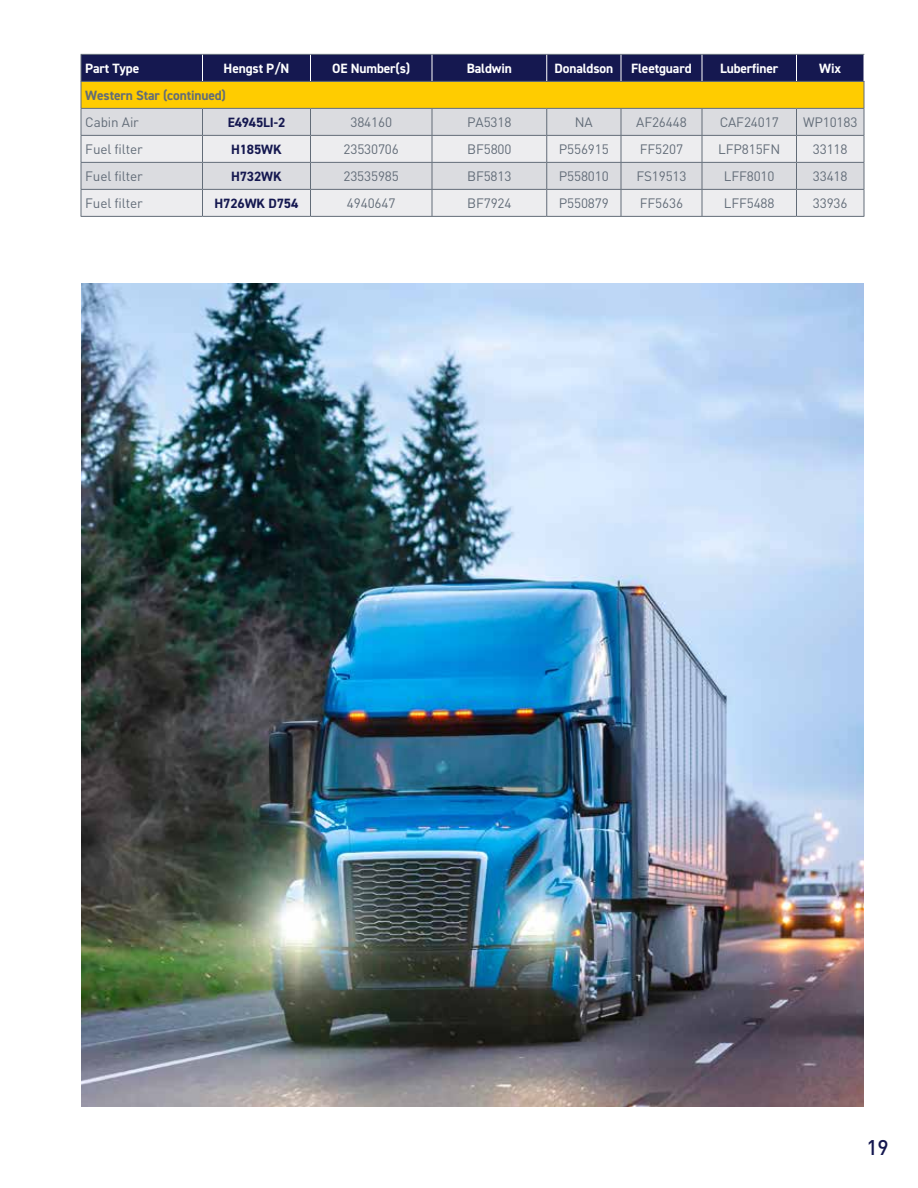
<style>
.page{position:relative;width:918px;height:1188px;background:#fff}
.page>*{position:absolute;margin:0;border:0;box-sizing:border-box;transform-origin:0 0}
.t1{font:500 21px "DIN Pro";color:#151850}
.t2{font:13.5px "DIN Pro";letter-spacing:-.01em;color:#626c78}
.t3{font:700 13.5px "DIN2014";letter-spacing:-.01em;color:#fff}
.t4{font:700 13.5px "DIN2014";letter-spacing:-.01em;color:#151850}
.t5{font:700 13.5px "DIN2014";letter-spacing:-.01em;color:#626c78}
</style>
<div class="page">
<hr style="left:81px;top:216px;width:121px;height:1px;background:#626c78">
<hr style="left:202px;top:216px;width:108px;height:1px;background:#626c78">
<hr style="left:310px;top:216px;width:122px;height:1px;background:#626c78">
<hr style="left:432px;top:216px;width:115px;height:1px;background:#626c78">
<hr style="left:547px;top:216px;width:74px;height:1px;background:#626c78">
<hr style="left:621px;top:216px;width:81px;height:1px;background:#626c78">
<hr style="left:702px;top:216px;width:94px;height:1px;background:#626c78">
<hr style="left:796px;top:216px;width:68px;height:1px;background:#626c78">
<svg style="left:81px;top:54px;width:784px;height:162px;background:#c1baa5"></svg>
<img style="left:81px;top:284px;width:783px;height:823px">
<p class="t3" style="left:85px;top:59px;width:56px">Part Type</p>
<p class="t3" style="left:224px;top:59px;width:67px">Hengst P/N</p>
<p class="t3" style="left:332px;top:59px;width:79px">OE Number(s)</p>
<p class="t3" style="left:467px;top:59px;width:47px">Baldwin</p>
<p class="t3" style="left:555px;top:59px;width:60px">Donaldson</p>
<p class="t3" style="left:631px;top:59px;width:62px">Fleetguard</p>
<p class="t3" style="left:720px;top:59px;width:60px">Luberfiner</p>
<p class="t3" style="left:819px;top:59px;width:23px">Wix</p>
<p class="t5" style="left:85px;top:86px;width:142px">Western Star (continued)</p>
<p class="t2" style="left:85px;top:111px;width:55px">Cabin Air</p>
<p class="t4" style="left:228px;top:113px;width:59px">E4945LI-2</p>
<p class="t2" style="left:350px;top:111px;width:43px">384160</p>
<p class="t2" style="left:467px;top:111px;width:46px">PA5318</p>
<p class="t2" style="left:575px;top:111px;width:19px">NA</p>
<p class="t2" style="left:636px;top:111px;width:52px">AF26448</p>
<p class="t2" style="left:720px;top:111px;width:60px">CAF24017</p>
<p class="t2" style="left:803px;top:111px;width:56px">WP10183</p>
<p class="t2" style="left:85px;top:138px;width:59px">Fuel filter</p>
<p class="t4" style="left:231px;top:140px;width:52px">H185WK</p>
<p class="t2" style="left:344px;top:138px;width:57px">23530706</p>
<p class="t2" style="left:467px;top:138px;width:46px">BF5800</p>
<p class="t2" style="left:559px;top:138px;width:51px">P556915</p>
<p class="t2" style="left:640px;top:138px;width:45px">FF5207</p>
<p class="t2" style="left:718px;top:138px;width:63px">LFP815FN</p>
<p class="t2" style="left:813px;top:138px;width:36px">33118</p>
<p class="t2" style="left:85px;top:165px;width:59px">Fuel filter</p>
<p class="t4" style="left:231px;top:167px;width:52px">H732WK</p>
<p class="t2" style="left:344px;top:165px;width:57px">23535985</p>
<p class="t2" style="left:467px;top:165px;width:46px">BF5813</p>
<p class="t2" style="left:559px;top:165px;width:51px">P558010</p>
<p class="t2" style="left:636px;top:165px;width:52px">FS19513</p>
<p class="t2" style="left:724px;top:165px;width:52px">LFF8010</p>
<p class="t2" style="left:813px;top:165px;width:36px">33418</p>
<p class="t2" style="left:85px;top:192px;width:59px">Fuel filter</p>
<p class="t4" style="left:215px;top:194px;width:85px">H726WK D754</p>
<p class="t2" style="left:347px;top:192px;width:50px">4940647</p>
<p class="t2" style="left:467px;top:192px;width:46px">BF7924</p>
<p class="t2" style="left:559px;top:192px;width:51px">P550879</p>
<p class="t2" style="left:640px;top:192px;width:45px">FF5636</p>
<p class="t2" style="left:724px;top:192px;width:52px">LFF5488</p>
<p class="t2" style="left:813px;top:192px;width:36px">33936</p>
<h1 class="t1" style="left:866px;top:1130px;width:24px">19</h1>
</div>
